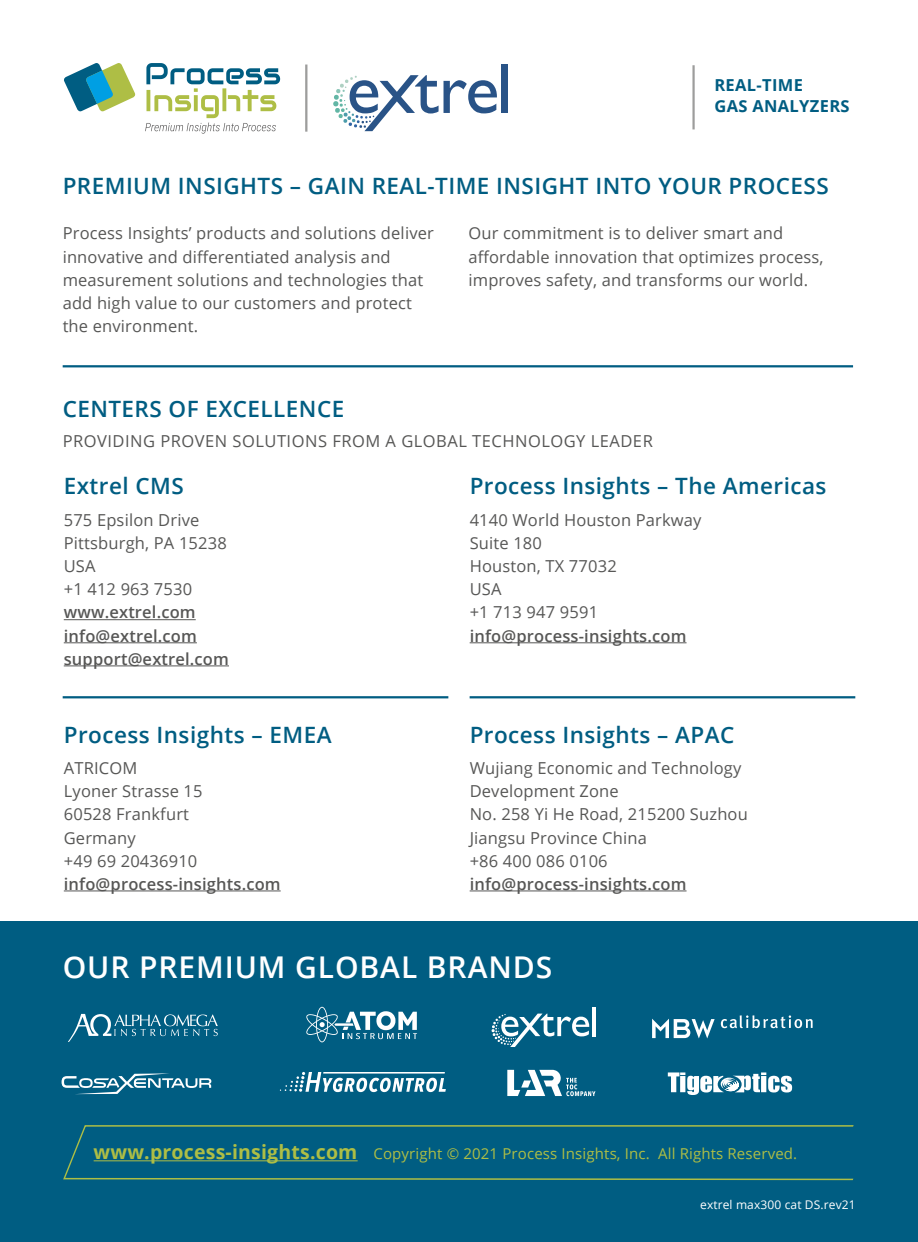
<style>
.page{position:relative;width:918px;height:1242px;background:#fff}
.page>*{position:absolute;margin:0;border:0;box-sizing:border-box;transform-origin:0 0}
.t1{font:600 30px "Open Sans";letter-spacing:.03em;color:#fff}
.t2{font:600 22.5px "Open Sans";letter-spacing:.02em;color:#005d82}
.t3{font:16.5px/23.1px "Open Sans";letter-spacing:.01em;color:#575756}
.t4{font:600 16.5px/23.1px "Open Sans";letter-spacing:.01em;color:#575756}
.t5{font:16.5px "Open Sans";letter-spacing:.03em;color:#575756}
.t6{font:700 16.5px/21px "Open Sans";letter-spacing:.02em;color:#005d82}
.t7{font:15px "Open Sans";letter-spacing:.01em;color:#aebe45}
.t8{font:12px "Open Sans";letter-spacing:.01em;color:#fff}
.s1{font-weight:700;font-size:19.5px}
</style>
<div class="page">
<hr style="left:63px;top:365px;width:790px;height:2px;background:#005d82">
<hr style="left:305px;top:65px;width:2px;height:67px;background:#9d9d9c">
<svg style="left:64px;top:63px;width:72px;height:49px"></svg>
<svg style="left:145px;top:63px;width:135px;height:70px"></svg>
<div style="left:502px;top:64px;width:6px;height:49px;background:#295387"></div>
<svg style="left:333px;top:75px;width:164px;height:56px"></svg>
<hr style="left:692px;top:65px;width:3px;height:64px;background:#9d9d9c">
<div style="left:0;top:921px;width:918px;height:321px;background:#005d82"></div>
<svg style="left:68px;top:1014px;width:150px;height:28px"></svg>
<svg style="left:306px;top:1007px;width:111px;height:35px"></svg>
<hr style="left:592px;top:1007px;width:4px;height:29px;background:#fff">
<svg style="left:491px;top:1014px;width:98px;height:33px"></svg>
<svg style="left:721px;top:1015px;width:92px;height:13px"></svg>
<svg style="left:652px;top:1019px;width:63px;height:19px"></svg>
<svg style="left:62px;top:1073px;width:149px;height:21px"></svg>
<svg style="left:280px;top:1072px;width:166px;height:20px"></svg>
<svg style="left:507px;top:1070px;width:88px;height:26px"></svg>
<svg style="left:668px;top:1072px;width:124px;height:23px"></svg>
<svg style="left:63px;top:1125px;width:791px;height:56px"></svg>
<hr style="left:470px;top:642px;width:217px;height:1px;background:#575756">
<hr style="left:470px;top:696px;width:385px;height:2px;background:#005d82">
<hr style="left:470px;top:891px;width:217px;height:1px;background:#575756">
<hr style="left:64px;top:891px;width:217px;height:1px;background:#575756">
<hr style="left:63px;top:696px;width:385px;height:2px;background:#005d82">
<hr style="left:64px;top:619px;width:132px;height:1px;background:#575756">
<hr style="left:64px;top:642px;width:133px;height:1px;background:#575756">
<hr style="left:64px;top:665px;width:165px;height:1px;background:#575756">
<p class="t6" style="left:714px;top:74px;width:137px">REAL-TIME<br>GAS ANALYZERS</p>
<h2 class="t2" style="left:63px;top:170px;width:768px">PREMIUM INSIGHTS – GAIN REAL-TIME INSIGHT INTO YOUR PROCESS</h2>
<p class="t3" style="left:63px;top:221px;width:373px">Process Insights’ products and solutions deliver innovative and differentiated analysis and measurement solutions and technologies that add high value to our customers and protect the environment.</p>
<p class="t3" style="left:469px;top:221px;width:357px">Our commitment is to deliver smart and affordable innovation that optimizes process, improves safety, and transforms our world.</p>
<h2 class="t2" style="left:63px;top:393px;width:283px">CENTERS OF EXCELLENCE</h2>
<p class="t5" style="left:63px;top:430px;width:592px">PROVIDING PROVEN SOLUTIONS FROM A GLOBAL TECHNOLOGY LEADER</p>
<h2 class="t2" style="left:64px;top:471px;width:122px">Extrel CMS</h2>
<p class="t3" style="left:64px;top:508px;width:165px">575 Epsilon Drive<br>Pittsburgh, PA 15238<br>USA<br>+1 412 963 7530</p>
<p class="t4" style="left:64px;top:601px;width:167px">www.extrel.com info@extrel.com support@extrel.com</p>
<h2 class="t2" style="left:64px;top:719px;width:269px">Process Insights – EMEA</h2>
<p class="t3" style="left:64px;top:756px;width:140px">ATRICOM<br>Lyoner Strasse 15<br>60528 Frankfurt<br>Germany<br>+49 69 20436910</p>
<p class="t4" style="left:64px;top:872px;width:218px">info@process-insights.com</p>
<h2 class="t2" style="left:470px;top:471px;width:358px">Process Insights – The Americas</h2>
<p class="t3" style="left:470px;top:508px;width:233px">4140 World Houston Parkway<br>Suite 180<br>Houston, TX 77032<br>USA<br>+1 713 947 9591</p>
<p class="t4" style="left:470px;top:624px;width:218px">info@process-insights.com</p>
<h2 class="t2" style="left:470px;top:719px;width:266px">Process Insights – APAC</h2>
<p class="t3" style="left:470px;top:756px;width:280px">Wujiang Economic and Technology<br>Development Zone<br>No. 258 Yi He Road, 215200 Suzhou<br>Jiangsu Province China<br>+86 400 086 0106</p>
<p class="t4" style="left:470px;top:872px;width:218px">info@process-insights.com</p>
<h1 class="t1" style="left:63px;top:946px;width:491px">OUR PREMIUM GLOBAL BRANDS</h1>
<p class="t7" style="left:94px;top:1144px;width:705px"><span class="s1">www.process-insights.com</span> Copyright © 2021 Process Insights, Inc. All Rights Reserved.</p>
<p class="t8" style="left:700px;top:1196px;width:157px">extrel max300 cat DS.rev21</p>
</div>
